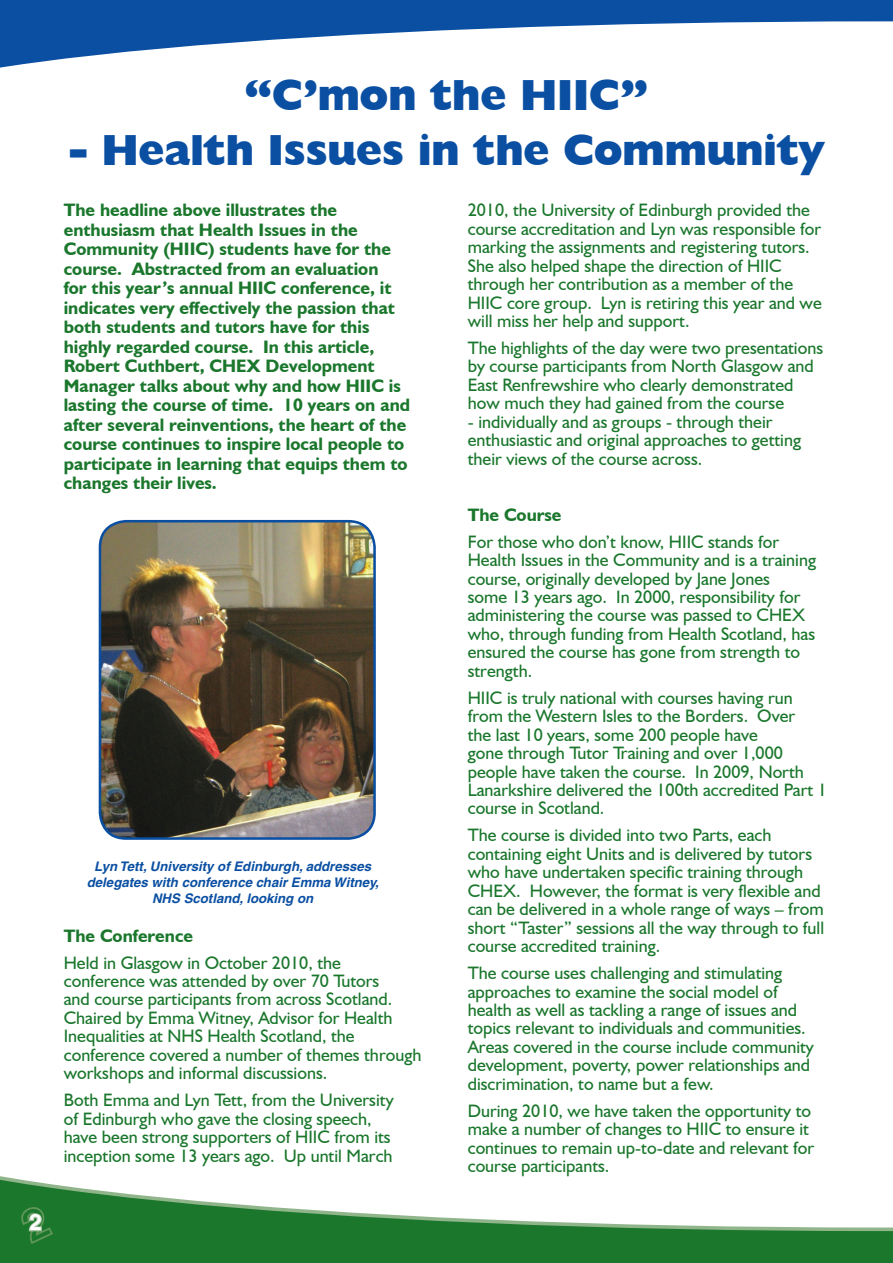
<style>
.page{position:relative;width:893px;height:1263px;background:#fff}
.page>*{position:absolute;margin:0;border:0;box-sizing:border-box;transform-origin:0 0}
.t1{font:800 43.5px "Humanist 521 BT";color:#0a4fa2}
.t2{font:700 22.5px "Helvetica";color:#fff}
.t3{font:18px/18.5px "Humanist 521 BT";color:#1a772c}
.t4{font:700 18px/19.5px "Humanist 521 BT";color:#1a772c}
.t5{font:italic 700 13.2px/15.9px "Helvetica";color:#0a4fa2;text-align:center}
.s1{font-weight:700}
</style>
<div class="page">
<div style="left:0;top:0;width:893px;height:77px;background:#0a4fa2"></div>
<svg style="left:0;top:21px;width:893px;height:56px;fill:#fff"></svg>
<div style="left:0;top:1168px;width:893px;height:95px;background:#1a772c"></div>
<svg style="left:0;top:1168px;width:893px;height:63px"></svg>
<svg style="left:19px;top:1205px;width:35px;height:39px"></svg>
<img style="left:100px;top:521px;width:275px;height:317px">
<div style="left:99px;top:520px;width:277px;height:320px;border:3px solid #0a4fa2;border-radius:26px"></div>
<p class="t2" style="left:29px;top:1209px;width:14px">2</p>
<p class="t1" style="left:245px;top:68px;width:405px">“C’mon the HIIC”</p>
<p class="t1" style="left:69px;top:123px;width:757px">- Health Issues in the Community</p>
<p class="t4" style="left:64px;top:200px;width:348px">The headline above illustrates the enthusiasm that Health Issues in the Community (HIIC) students have for the course. Abstracted from an evaluation<br>for this year’s annual HIIC conference, it indicates very effectively the passion that both students and tutors have for this highly regarded course. In this article, Robert Cuthbert, CHEX Development Manager talks about why and how HIIC is lasting the course of time. 10 years on and after several reinventions, the heart of the course continues to inspire local people to participate in learning that equips them to changes their lives.</p>
<p class="t5" style="left:87px;top:858px;width:294px">Lyn Tett, University of Edinburgh, addresses delegates with conference chair Emma Witney,<br>NHS Scotland, looking on</p>
<p class="t3" style="left:64px;top:922px;width:279px;line-height:27px"><span class="s1">The Conference<br></span>Held in Glasgow in October 2010, the</p>
<p class="t3" style="left:64px;top:971px;width:359px">conference was attended by over 70 Tutors<br>and course participants from across Scotland.<br>Chaired by Emma Witney, Advisor for Health Inequalities at NHS Health Scotland, the conference covered a number of themes through workshops and informal discussions.</p>
<p class="t3" style="left:64px;top:1090px;width:331px">Both Emma and Lyn Tett, from the University of Edinburgh who gave the closing speech, have been strong supporters of HIIC from its inception some 13 years ago. Up until March</p>
<p class="t3" style="left:468px;top:201px;width:356px">2010, the University of Edinburgh provided the course accreditation and Lyn was responsible for marking the assignments and registering tutors.<br>She also helped shape the direction of HIIC through her contribution as a member of the HIIC core group. Lyn is retiring this year and we will miss her help and support.</p>
<p class="t3" style="left:468px;top:338px;width:357px">The highlights of the day were two presentations by course participants from North Glasgow and East Renfrewshire who clearly demonstrated how much they had gained from the course</p>
<p class="t3" style="left:468px;top:412px;width:335px">- individually and as groups - through their enthusiastic and original approaches to getting their views of the course across.</p>
<p class="t3" style="left:468px;top:501px;width:313px;line-height:27px"><span class="s1">The Course<br></span>For those who don’t know, HIIC stands for</p>
<p class="t3" style="left:468px;top:550px;width:350px">Health Issues in the Community and is a training course, originally developed by Jane Jones<br>some 13 years ago. In 2000, responsibility for administering the course was passed to CHEX who, through funding from Health Scotland, has ensured the course has gone from strength to strength.</p>
<p class="t3" style="left:468px;top:688px;width:361px">HIIC is truly national with courses having run from the Western Isles to the Borders. Over<br>the last 10 years, some 200 people have<br>gone through Tutor Training and over 1,000 people have taken the course. In 2009, North Lanarkshire delivered the 100th accredited Part 1 course in Scotland.</p>
<p class="t3" style="left:468px;top:826px;width:358px">The course is divided into two Parts, each containing eight Units and is delivered by tutors who have undertaken specific training through CHEX. However, the format is very flexible and can be delivered in a whole range of ways – from short “Taster” sessions all the way through to full course accredited training.</p>
<p class="t3" style="left:468px;top:963px;width:348px">The course uses challenging and stimulating approaches to examine the social model of health as well as tackling a range of issues and topics relevant to individuals and communities.<br>Areas covered in the course include community development, poverty, power relationships and discrimination, to name but a few.</p>
<p class="t3" style="left:468px;top:1101px;width:348px">During 2010, we have taken the opportunity to make a number of changes to HIIC to ensure it continues to remain up-to-date and relevant for course participants.</p>
</div>
